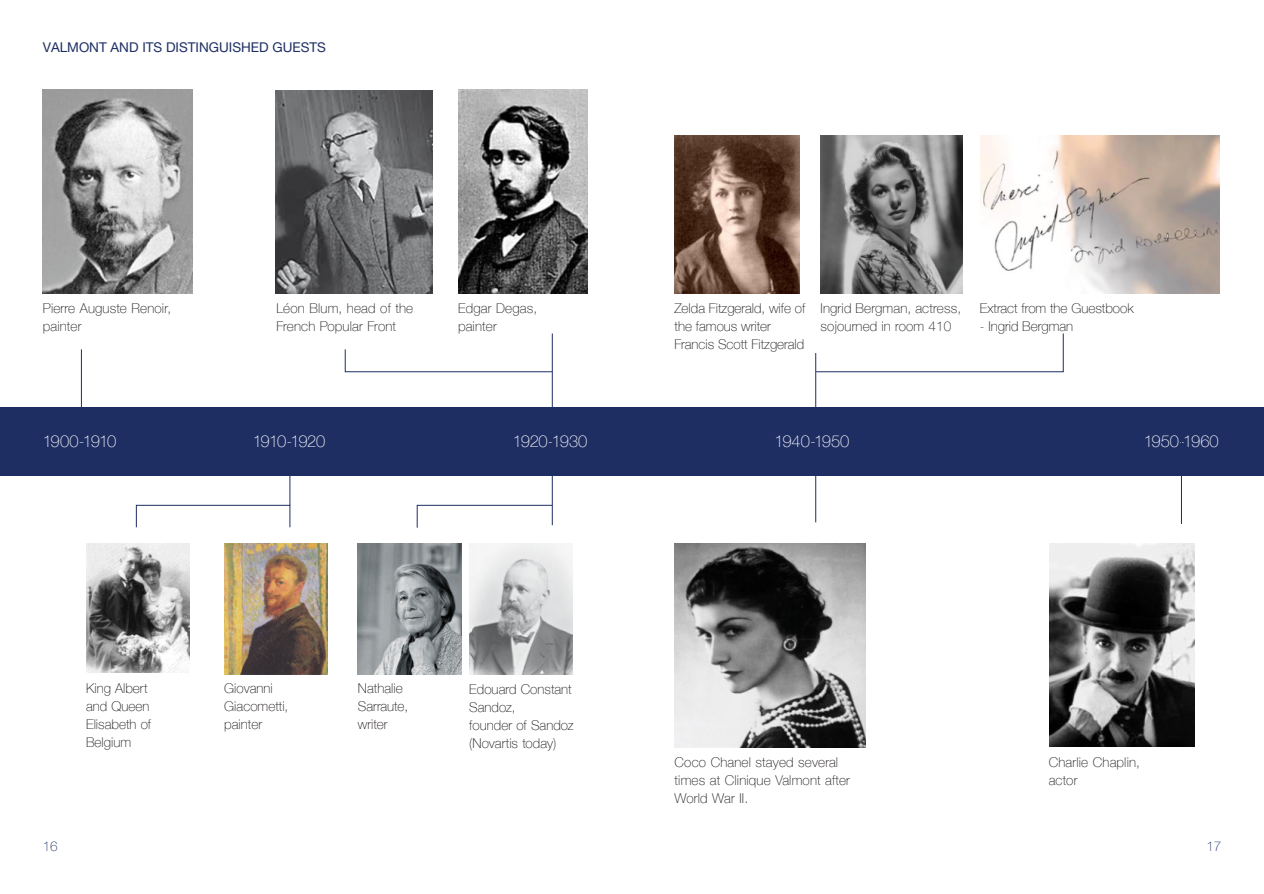
<style>
.page{position:relative;width:1264px;height:894px;background:#fff}
.page>*{position:absolute;margin:0;border:0;box-sizing:border-box;transform-origin:0 0}
.t1{font:100 16.5px "Helvetica Neue";letter-spacing:-.015em;color:#fff}
.t2{font:100 16.5px "Helvetica Neue";letter-spacing:-.055em;color:#fff}
.t3{font:100 13.5px/18px "Helvetica Neue";color:#1b1617}
.t4{font:13.5px "Helvetica Neue";color:#1e2e63}
.t5{font:100 13.5px "Helvetica Neue";color:#1e2e63}
</style>
<div class="page">
<hr style="left:81px;top:349px;width:1px;height:95px;background:#1e2e63">
<div style="left:0;top:407px;width:1263px;height:68px;background:#1e2e63"></div>
<hr style="left:289px;top:454px;width:1px;height:73px;background:#1e2e63">
<hr style="left:552px;top:333px;width:1px;height:89px;background:#1e2e63">
<hr style="left:552px;top:440px;width:1px;height:85px;background:#1e2e63">
<img style="left:458px;top:90px;width:129px;height:203px">
<hr style="left:815px;top:353px;width:1px;height:62px;background:#1e2e63">
<hr style="left:815px;top:449px;width:1px;height:73px;background:#1e2e63">
<hr style="left:1180px;top:435px;width:1px;height:88px;background:#1e2e63">
<img style="left:820px;top:135px;width:141px;height:158px">
<img style="left:980px;top:135px;width:238px;height:158px">
<img style="left:1049px;top:543px;width:144px;height:203px">
<img style="left:674px;top:543px;width:191px;height:204px">
<img style="left:674px;top:136px;width:125px;height:157px">
<svg style="left:815px;top:333px;width:248px;height:39px"></svg>
<img style="left:276px;top:90px;width:156px;height:203px">
<img style="left:224px;top:543px;width:104px;height:130px">
<img style="left:43px;top:90px;width:149px;height:203px">
<img style="left:86px;top:543px;width:103px;height:129px">
<img style="left:358px;top:543px;width:103px;height:130px">
<img style="left:469px;top:543px;width:103px;height:130px">
<svg style="left:136px;top:504px;width:155px;height:24px"></svg>
<svg style="left:416px;top:504px;width:137px;height:24px"></svg>
<svg style="left:344px;top:348px;width:209px;height:24px"></svg>
<p class="t4" style="left:43px;top:42px;width:284px">VALMONT AND ITS DISTINGUISHED GUESTS</p>
<p class="t3" style="left:276px;top:298px;width:138px">Léon Blum, head of the<br>French Popular Front</p>
<p class="t3" style="left:43px;top:298px;width:130px">Pierre Auguste Renoir, painter</p>
<p class="t3" style="left:458px;top:298px;width:81px">Edgar Degas, painter</p>
<p class="t3" style="left:674px;top:298px;width:132px">Zelda Fitzgerald, wife of the famous writer<br>Francis Scott Fitzgerald</p>
<p class="t3" style="left:820px;top:298px;width:142px">Ingrid Bergman, actress, sojourned in room 410</p>
<p class="t3" style="left:979px;top:298px;width:155px">Extract from the Guestbook</p>
<p class="t3" style="left:979px;top:316px;width:95px">- Ingrid Bergman</p>
<p class="t2" style="left:43px;top:431px;width:75px">1900-1910</p>
<p class="t2" style="left:253px;top:431px;width:74px">1910-1920</p>
<p class="t1" style="left:513px;top:431px;width:76px">1920-1930</p>
<p class="t1" style="left:774px;top:431px;width:76px">1940-1950</p>
<p class="t1" style="left:1143px;top:431px;width:77px">1950-1960</p>
<p class="t3" style="left:86px;top:679px;width:67px">King Albert and Queen<br>Elisabeth of<br>Belgium</p>
<p class="t3" style="left:224px;top:679px;width:66px">Giovanni<br>Giacometti, painter</p>
<p class="t3" style="left:358px;top:679px;width:52px">Nathalie<br>Sarraute, writer</p>
<p class="t3" style="left:469px;top:679px;width:106px">Edouard Constant<br>Sandoz,<br>founder of Sandoz (Novartis today)</p>
<p class="t3" style="left:674px;top:752px;width:177px">Coco Chanel stayed several times at Clinique Valmont after<br>World War II.</p>
<p class="t3" style="left:1048px;top:752px;width:93px">Charlie Chaplin, actor</p>
<p class="t5" style="left:43px;top:837px;width:17px">16</p>
<p class="t5" style="left:1206px;top:837px;width:17px">17</p>
</div>
